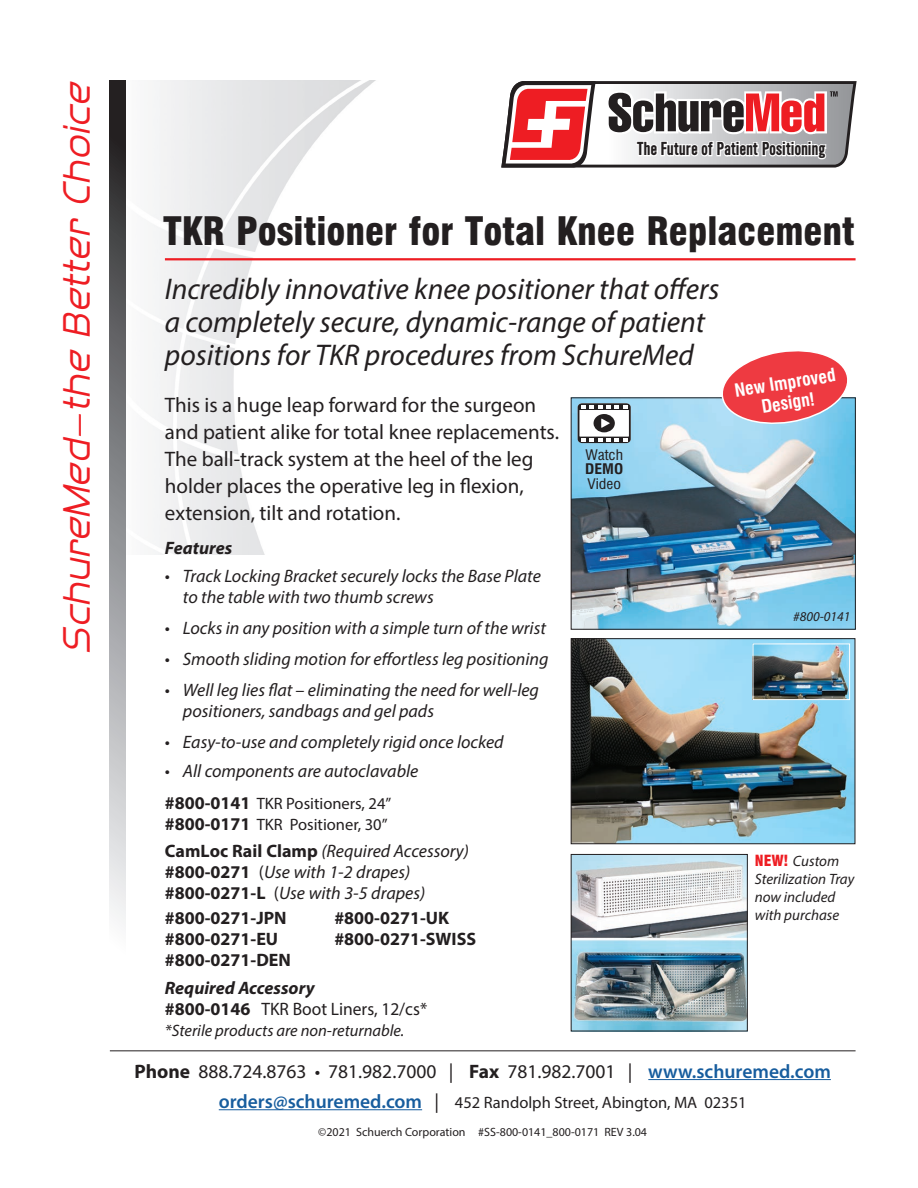
<style>
.page{position:relative;width:918px;height:1188px;background:#fff}
.page>*{position:absolute;margin:0;border:0;box-sizing:border-box;transform-origin:0 0}
.t1{font:italic 39px "Silverfork";color:#ee1d23}
.t2{font:900 38.25px "Corporate Condensed";color:#231f20}
.t3{font:italic 30px/33px "Myriad Pro";color:#231f20}
.t4{font:21px/27px "Myriad Pro";color:#231f20}
.t5{font:19.5px "Myriad Pro";color:#231f20}
.Order_Info_line_Bold{font:italic 18px/21px "Myriad Pro";color:#231f20}
.Order_Info_line_Bold-2{font:700 18px "Myriad Pro";color:#231f20}
.t6{font:18px/21px "Myriad Pro";color:#231f20}
.t7{font:italic 700 18px "Myriad Pro";color:#231f20}
.t8{font:700 17.85px/20.4px "Corporate Condensed";color:#fff;text-align:center}
.t9{font:700 16.65px "Simple Type";letter-spacing:.01em;color:#231f20}
.t10{font:16.5px "Myriad Pro";color:#231f20}
.t11{font:italic 16.5px "Myriad Pro";color:#231f20}
.t12{font:italic 15px/18px "Myriad Pro";color:#231f20}
.leading{font:14.25px/14.2px "Corporate Condensed";color:#231f20;text-align:justify;scale:1.1 1}
.t13{font:italic 13.5px "Myriad Pro";color:#231f20}
.t14{font:12px "Myriad Pro";color:#231f20}
.s1{font-weight:700;font-size:18px}
.s2{font-weight:700;font-style:normal}
.s3{font-style:normal}
.s4{font-weight:700;font-style:italic}
.s5{font-weight:700}
.s6{font-family:"Corporate Condensed";font-weight:900;font-style:normal;color:#ee1d23}
.s7{font-weight:600;color:#175d9e}
.s8{font-weight:600;font-size:19.5px;color:#175d9e}
.s9{font-size:19.5px}
</style>
<div class="page">
<img style="left:149px;top:81px;width:305px;height:474px">
<svg style="left:110px;top:81px;width:15px;height:842px;background:#88898b"></svg>
<hr style="left:165px;top:258px;width:691px;height:2px;background:#ee1d23">
<svg style="left:110px;top:1051px;width:746px;height:60px"></svg>
<hr style="left:648px;top:1079px;width:183px;height:1px;background:#175d9e">
<hr style="left:219px;top:1109px;width:203px;height:1px;background:#175d9e">
<hr style="left:110px;top:1050px;width:746px;height:1px;background:#231f20">
<img style="left:573px;top:399px;width:281px;height:229px">
<div style="left:571px;top:397px;width:285px;height:233px;border:1px solid #231f20"></div>
<svg style="left:501px;top:81px;width:356px;height:87px"></svg>
<svg style="left:719px;top:351px;width:132px;height:76px;background:#e1727b"></svg>
<svg style="left:578px;top:403px;width:53px;height:40px"></svg>
<img style="left:573px;top:640px;width:280px;height:202px">
<div style="left:571px;top:638px;width:284px;height:206px;border:1px solid #231f20"></div>
<img style="left:755px;top:646px;width:93px;height:52px">
<div style="left:753px;top:644px;width:97px;height:56px;border:1px solid #fff"></div>
<img style="left:573px;top:856px;width:173px;height:173px">
<div style="left:571px;top:854px;width:177px;height:177px;border:1px solid #231f20"></div>
<p class="t1" style="left:53px;top:654px;width:574px;rotate:-90deg">SchureMed–the Better Choice</p>
<p class="t9" style="left:637px;top:138px;width:190px">The Future of Patient Positioning</p>
<p class="t2" style="left:163px;top:209px;width:693px">TKR Positioner for Total Knee Replacement</p>
<p class="t3" style="left:165px;top:272px;width:556px">Incredibly innovative knee positioner that offers a completely secure, dynamic-range of patient positions for TKR procedures from SchureMed</p>
<p class="t4" style="left:165px;top:391px;width:396px">This is a huge leap forward for the surgeon and patient alike for total knee replacements.<br>The ball-track system at the heel of the leg holder places the operative leg in flexion, extension, tilt and rotation.</p>
<p class="t7" style="left:165px;top:537px;width:69px">Features</p>
<p class="Order_Info_line_Bold" style="left:183px;top:565px;width:359px;text-indent:-18px">• Track Locking Bracket securely locks the Base Plate to the table with two thumb screws</p>
<p class="Order_Info_line_Bold" style="left:165px;top:617px;width:383px">• Locks in any position with a simple turn of the wrist</p>
<p class="Order_Info_line_Bold" style="left:165px;top:648px;width:385px">• Smooth sliding motion for effortless leg positioning</p>
<p class="Order_Info_line_Bold" style="left:183px;top:679px;width:358px;text-indent:-18px">• Well leg lies flat – eliminating the need for well-leg positioners, sandbags and gel pads</p>
<p class="Order_Info_line_Bold" style="left:165px;top:731px;width:340px">• Easy-to-use and completely rigid once locked</p>
<p class="Order_Info_line_Bold" style="left:165px;top:760px;width:255px">• All components are autoclavable</p>
<p class="t10" style="left:165px;top:793px;width:228px"><span class="s1">#800-0141</span> TKR Positioners, 24”</p>
<p class="t10" style="left:165px;top:814px;width:224px"><span class="s1">#800-0171</span> TKR Positioner, 30”</p>
<p class="Order_Info_line_Bold" style="left:165px;top:840px;width:306px"><span class="s2">CamLoc Rail Clamp</span> (Required Accessory)</p>
<p class="Order_Info_line_Bold" style="left:165px;top:861px;width:262px"><span class="s2">#800-0271</span> <span class="s3">(</span>Use with 1-2 drapes) <span class="s2">#800-0271-L</span> <span class="s3">(</span>Use with 3-5 drapes)</p>
<p class="Order_Info_line_Bold-2" style="left:165px;top:906px;width:123px">#800-0271-JPN</p>
<p class="Order_Info_line_Bold-2" style="left:334px;top:906px;width:116px">#800-0271-UK</p>
<p class="Order_Info_line_Bold-2" style="left:165px;top:927px;width:115px">#800-0271-EU</p>
<p class="Order_Info_line_Bold-2" style="left:334px;top:927px;width:143px">#800-0271-SWISS</p>
<p class="Order_Info_line_Bold-2" style="left:165px;top:948px;width:127px">#800-0271-DEN</p>
<p class="t6" style="left:165px;top:977px;width:264px"><span class="s4">Required Accessory<br></span><span class="s5">#800-0146</span> TKR Boot Liners, 12/cs*</p>
<p class="t11" style="left:165px;top:1020px;width:241px">*Sterile products are non-returnable.</p>
<p class="leading" style="left:585px;top:448px;width:36px">Watch <span class="s5">DEMO </span>Video</p>
<p class="t8" style="left:733px;top:380px;width:103px;rotate:-9deg">New Improved<br>Design!</p>
<p class="t13" style="left:793px;top:608px;width:59px">#800-0141</p>
<p class="t12" style="left:755px;top:852px;width:101px"><span class="s6">NEW!</span> Custom<br>Sterilization Tray now included with purchase</p>
<p class="t5" style="left:135px;top:1059px;width:698px"><span class="s5">Phone</span> 888.724.8763 • 781.982.7000 | <span class="s5">Fax</span> 781.982.7001 | <span class="s7">www.schuremed.com</span></p>
<p class="t10" style="left:219px;top:1092px;width:529px"><span class="s8">orders@schuremed.com</span> <span class="s9">|</span> 452 Randolph Street, Abington, MA 02351</p>
<p class="t14" style="left:318px;top:1125px;width:330px">©2021 Schuerch Corporation #SS-800-0141_800-0171 REV 3.04</p>
</div>
